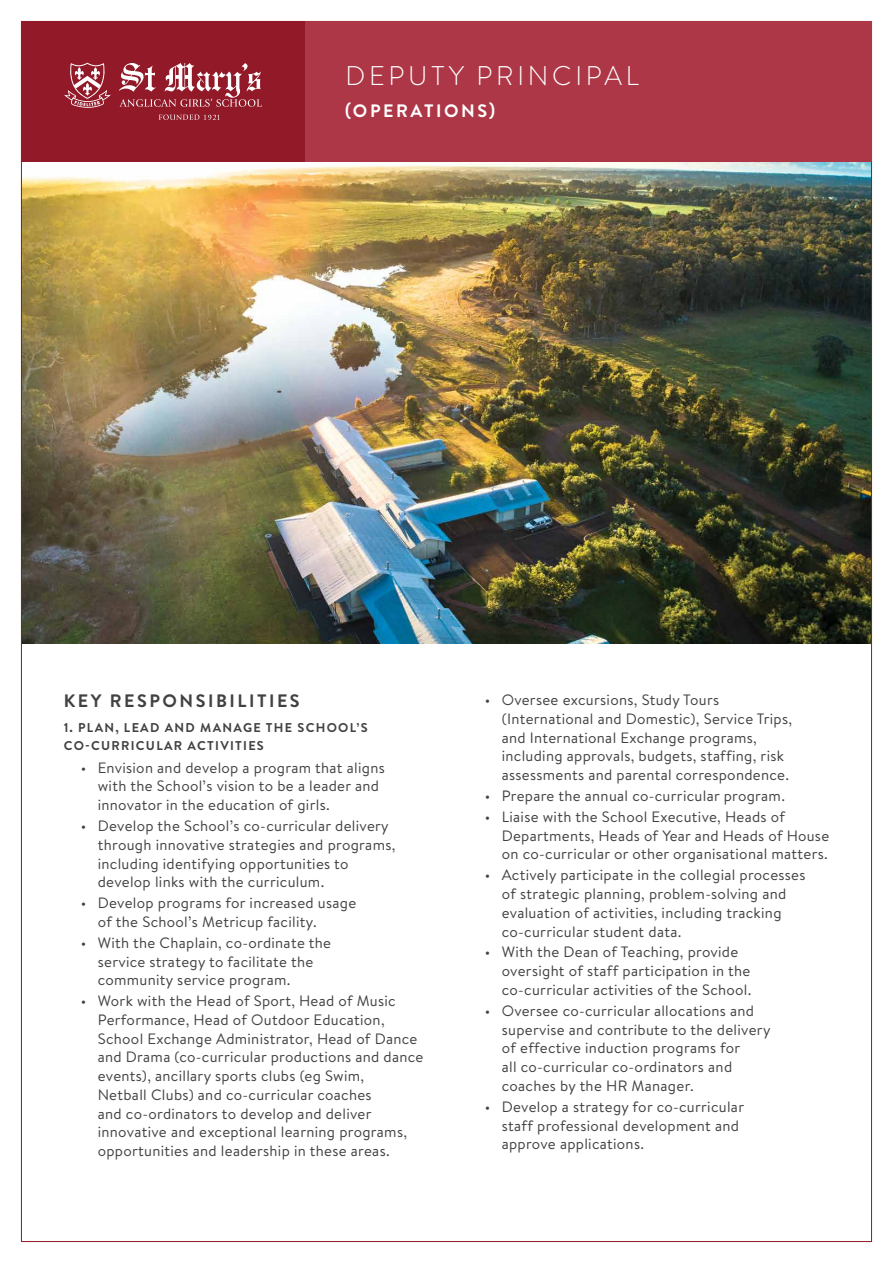
<style>
.page{position:relative;width:893px;height:1263px;background:#fff}
.page>*{position:absolute;margin:0;border:0;box-sizing:border-box;transform-origin:0 0}
.t1{font:300 27px "Brandon Text";letter-spacing:.14em;color:#fff}
.t2{font:700 18px "Brandon Text";letter-spacing:.14em;color:#414042}
.t3{font:700 18px "Brandon Text";letter-spacing:.14em;color:#fff}
.t4{font:15px/18.8px "Brandon Text";letter-spacing:.02em;color:#414042}
.t5{font:700 12.75px/18px "Brandon Text";letter-spacing:.1em;color:#414042}
</style>
<div class="page">
<img style="left:23px;top:161px;width:847px;height:483px">
<div style="left:303px;top:21px;width:569px;height:140px;background:#ad3747"></div>
<div style="left:21px;top:21px;width:284px;height:140px;background:#911928"></div>
<svg style="left:119px;top:63px;width:143px;height:44px"></svg>
<svg style="left:159px;top:115px;width:61px;height:5px"></svg>
<svg style="left:64px;top:63px;width:47px;height:45px"></svg>
<h1 class="t1" style="left:345px;top:57px;width:295px">DEPUTY PRINCIPAL</h1>
<p class="t3" style="left:345px;top:98px;width:151px">(OPERATIONS)</p>
<p class="t2" style="left:64px;top:688px;width:237px">KEY RESPONSIBILITIES</p>
<p class="t5" style="left:64px;top:718px;width:305px">1. PLAN, LEAD AND MANAGE THE SCHOOL’S<br>CO-CURRICULAR ACTIVITIES</p>
<p class="t4" style="left:98px;top:757px;width:289px;text-indent:-17px">• Envision and develop a program that aligns with the School’s vision to be a leader and innovator in the education of girls.</p>
<p class="t4" style="left:98px;top:816px;width:299px;text-indent:-17px">• Develop the School’s co-curricular delivery through innovative strategies and programs, including identifying opportunities to develop links with the curriculum.</p>
<p class="t4" style="left:98px;top:893px;width:260px;text-indent:-17px">• Develop programs for increased usage of the School’s Metricup facility.</p>
<p class="t4" style="left:98px;top:933px;width:235px;text-indent:-17px">• With the Chaplain, co-ordinate the service strategy to facilitate the community service program.</p>
<p class="t4" style="left:98px;top:991px;width:327px;text-indent:-17px">• Work with the Head of Sport, Head of Music Performance, Head of Outdoor Education, School Exchange Administrator, Head of Dance and Drama (co-curricular productions and dance events), ancillary sports clubs (eg Swim,<br>Netball Clubs) and co-curricular coaches<br>and co-ordinators to develop and deliver innovative and exceptional learning programs, opportunities and leadership in these areas.</p>
<p class="t4" style="left:502px;top:690px;width:292px;text-indent:-17px">• Oversee excursions, Study Tours (International and Domestic), Service Trips, and International Exchange programs, including approvals, budgets, staffing, risk assessments and parental correspondence.</p>
<p class="t4" style="left:485px;top:786px;width:302px">• Prepare the annual co-curricular program.</p>
<p class="t4" style="left:502px;top:807px;width:329px;text-indent:-17px">• Liaise with the School Executive, Heads of<br>Departments, Heads of Year and Heads of House on co-curricular or other organisational matters.</p>
<p class="t4" style="left:502px;top:865px;width:305px;text-indent:-17px">• Actively participate in the collegial processes of strategic planning, problem-solving and evaluation of activities, including tracking co-curricular student data.</p>
<p class="t4" style="left:502px;top:942px;width:251px;text-indent:-17px">• With the Dean of Teaching, provide oversight of staff participation in the co-curricular activities of the School.</p>
<p class="t4" style="left:502px;top:1001px;width:270px;text-indent:-17px">• Oversee co-curricular allocations and supervise and contribute to the delivery of effective induction programs for<br>all co-curricular co-ordinators and coaches by the HR Manager.</p>
<p class="t4" style="left:502px;top:1097px;width:244px;text-indent:-17px">• Develop a strategy for co-curricular staff professional development and approve applications.</p>
</div>
